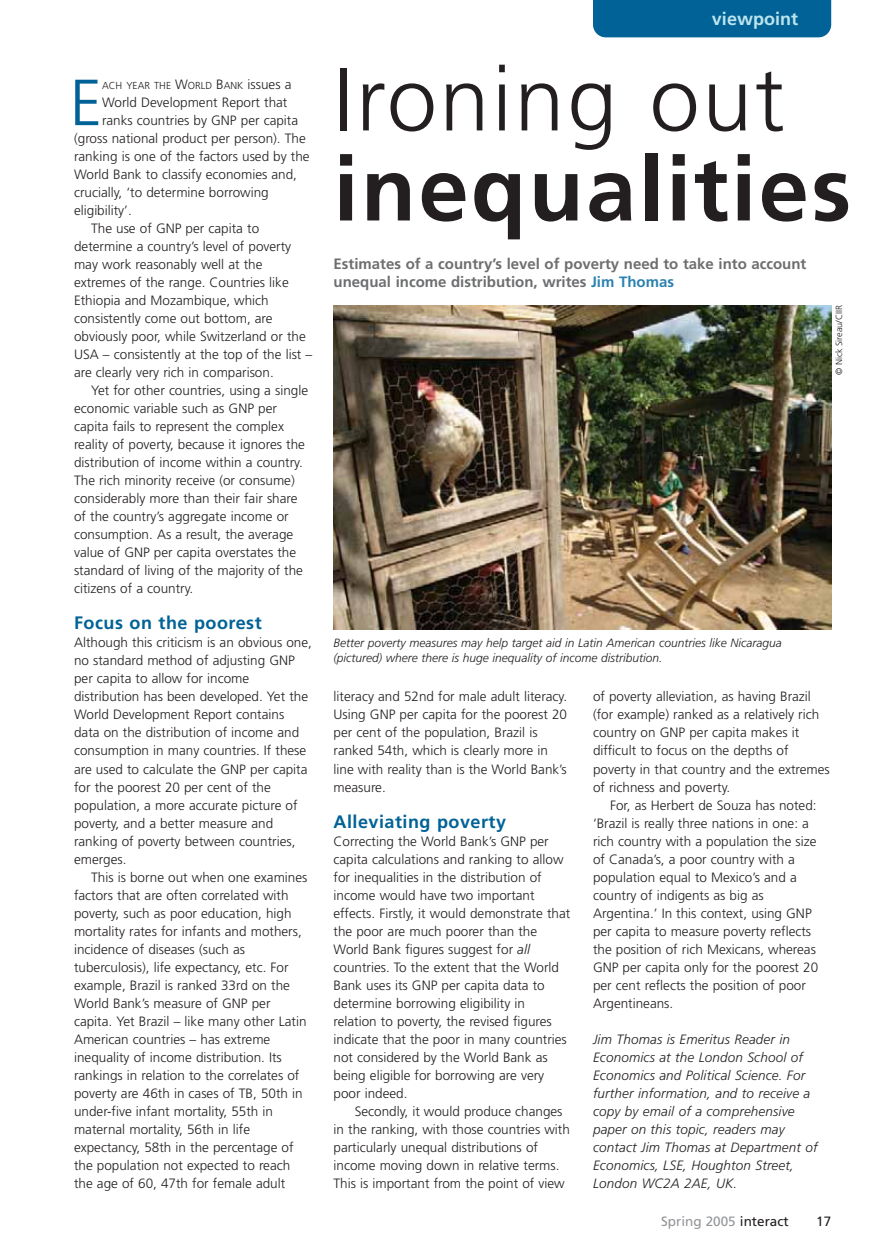
<style>
.page{position:relative;width:889px;height:1259px;background:#fff}
.page>*{position:absolute;margin:0;border:0;box-sizing:border-box;transform-origin:0 0}
.t1{font:700 90px "Frutiger";letter-spacing:.03em;color:#231f20}
.t2{font:300 90px "Frutiger";letter-spacing:.03em;color:#231f20}
.t3{font:300 65.1px "Frutiger";color:#006296}
.t4{font:700 18px "Frutiger";letter-spacing:.03em;color:#006296}
.t5{font:700 18px "Frutiger";color:#bbe4ee}
.t6{font:700 15px/18px "Frutiger";color:#6d6e70}
.t7{font:300 13.5px/18px "Frutiger";color:#231f20}
.t8{font:italic 300 13.5px/18px "Frutiger";letter-spacing:.01em;color:#231f20}
.t9{font:13.5px "Frutiger";color:#939598}
.t10{font:13.5px "Frutiger";color:#231f20}
.t11{font:italic 300 12px/14.4px "Frutiger";color:#231f20}
.t12{font:300 10.2px "Frutiger";color:#231f20}
.t13{font:300 9px "Frutiger";color:#231f20}
.s1{font-size:13.5px}
.s2{color:#2b82b0}
.s3{font-style:italic}
.s4{color:#231f20}
</style>
<div class="page">
<img style="left:333px;top:0;width:499px;height:630px">
<h2 class="t3" style="left:70px;top:76px;width:34px">E</h2>
<p class="t12" style="left:102px;top:81px;width:191px">ACH YEAR THE <span class="s1">W</span>ORLD <span class="s1">B</span>ANK <span class="s1">issues a</span></p>
<p class="t7" style="left:102px;top:94px;width:187px">World Development Report that</p>
<p class="t7" style="left:102px;top:112px;width:198px">ranks countries by GNP per capita</p>
<p class="t7" style="left:74px;top:130px;width:233px">(gross national product per person). The</p>
<p class="t7" style="left:74px;top:148px;width:237px">ranking is one of the factors used by the</p>
<p class="t7" style="left:74px;top:166px;width:224px">World Bank to classify economies and,</p>
<p class="t7" style="left:74px;top:184px;width:196px">crucially, ‘to determine borrowing</p>
<p class="t7" style="left:74px;top:202px;width:59px">eligibility’.</p>
<p class="t7" style="left:91px;top:220px;width:170px">The use of GNP per capita to</p>
<p class="t7" style="left:74px;top:238px;width:219px">determine a country’s level of poverty</p>
<p class="t7" style="left:74px;top:256px;width:190px">may work reasonably well at the</p>
<p class="t7" style="left:74px;top:274px;width:216px">extremes of the range. Countries like</p>
<p class="t7" style="left:74px;top:292px;width:196px">Ethiopia and Mozambique, which</p>
<p class="t7" style="left:74px;top:310px;width:200px">consistently come out bottom, are</p>
<p class="t7" style="left:74px;top:328px;width:233px">obviously poor, while Switzerland or the</p>
<p class="t7" style="left:74px;top:346px;width:240px">USA – consistently at the top of the list –</p>
<p class="t7" style="left:74px;top:364px;width:201px">are clearly very rich in comparison.</p>
<p class="t7" style="left:91px;top:382px;width:219px">Yet for other countries, using a single</p>
<p class="t7" style="left:74px;top:400px;width:204px">economic variable such as GNP per</p>
<p class="t7" style="left:74px;top:418px;width:211px">capita fails to represent the complex</p>
<p class="t7" style="left:74px;top:436px;width:232px">reality of poverty, because it ignores the</p>
<p class="t7" style="left:74px;top:454px;width:230px">distribution of income within a country.</p>
<p class="t7" style="left:74px;top:472px;width:222px">The rich minority receive (or consume)</p>
<p class="t7" style="left:74px;top:490px;width:225px">considerably more than their fair share</p>
<p class="t7" style="left:74px;top:508px;width:216px">of the country’s aggregate income or</p>
<p class="t7" style="left:74px;top:526px;width:221px">consumption. As a result, the average</p>
<p class="t7" style="left:74px;top:544px;width:223px">value of GNP per capita overstates the</p>
<p class="t7" style="left:74px;top:562px;width:230px">standard of living of the majority of the</p>
<p class="t7" style="left:74px;top:580px;width:121px">citizens of a country.</p>
<h3 class="t4" style="left:74px;top:616px;width:189px">Focus on the poorest</h3>
<p class="t7" style="left:74px;top:634px;width:239px">Although this criticism is an obvious one, no standard method of adjusting GNP per capita to allow for income distribution has been developed. Yet the World Development Report contains data on the distribution of income and consumption in many countries. If these are used to calculate the GNP per capita for the poorest 20 per cent of the population, a more accurate picture of poverty, and a better measure and ranking of poverty between countries, emerges.</p>
<p class="t7" style="left:74px;top:868px;width:235px;text-indent:17px">This is borne out when one examines factors that are often correlated with poverty, such as poor education, high mortality rates for infants and mothers, incidence of diseases (such as tuberculosis), life expectancy, etc. For example, Brazil is ranked 33rd on the World Bank’s measure of GNP per capita. Yet Brazil – like many other Latin American countries – has extreme inequality of income distribution. Its rankings in relation to the correlates of poverty are 46th in cases of TB, 50th in under-five infant mortality, 55th in maternal mortality, 56th in life expectancy, 58th in the percentage of the population not expected to reach the age of 60, 47th for female adult</p>
<h3 class="t5" style="left:712px;top:12px;width:88px">viewpoint</h3>
<h1 class="t2" style="left:333px;top:63px;width:452px">Ironing out</h1>
<h1 class="t1" style="left:333px;top:153px;width:519px">inequalities</h1>
<p class="t6" style="left:333px;top:256px;width:474px">Estimates of a country’s level of poverty need to take into account unequal income distribution, writes <span class="s2">Jim Thomas</span></p>
<p class="t13" style="left:835px;top:375px;width:72px;rotate:-90deg">© Nick Sireau/CIIR</p>
<p class="t11" style="left:333px;top:637px;width:450px">Better poverty measures may help target aid in Latin American countries like Nicaragua (pictured) where there is huge inequality of income distribution.</p>
<p class="t7" style="left:333px;top:688px;width:235px">literacy and 52nd for male adult literacy.<br>Using GNP per capita for the poorest 20 per cent of the population, Brazil is ranked 54th, which is clearly more in line with reality than is the World Bank’s measure.</p>
<h3 class="t4" style="left:333px;top:814px;width:174px">Alleviating poverty</h3>
<p class="t7" style="left:333px;top:832px;width:238px">Correcting the World Bank’s GNP per capita calculations and ranking to allow for inequalities in the distribution of income would have two important effects. Firstly, it would demonstrate that the poor are much poorer than the World Bank figures suggest for <span class="s3">all </span>countries. To the extent that the World Bank uses its GNP per capita data to determine borrowing eligibility in relation to poverty, the revised figures indicate that the poor in many countries not considered by the World Bank as being eligible for borrowing are very poor indeed.</p>
<p class="t7" style="left:333px;top:1102px;width:238px;text-indent:21px">Secondly, it would produce changes in the ranking, with those countries with particularly unequal distributions of income moving down in relative terms.<br>This is important from the point of view</p>
<p class="t7" style="left:593px;top:688px;width:238px">of poverty alleviation, as having Brazil (for example) ranked as a relatively rich country on GNP per capita makes it difficult to focus on the depths of poverty in that country and the extremes of richness and poverty.</p>
<p class="t7" style="left:593px;top:796px;width:227px;text-indent:17px">For, as Herbert de Souza has noted: ‘Brazil is really three nations in one: a rich country with a population the size of Canada’s, a poor country with a population equal to Mexico’s and a country of indigents as big as Argentina.’ In this context, using GNP per capita to measure poverty reflects the position of rich Mexicans, whereas GNP per capita only for the poorest 20 per cent reflects the position of poor Argentineans.</p>
<p class="t8" style="left:593px;top:1030px;width:226px">Jim Thomas is Emeritus Reader in<br>Economics at the London School of<br>Economics and Political Science. For further information, and to receive a copy by email of a comprehensive paper on this topic, readers may contact Jim Thomas at Department of<br>Economics, LSE, Houghton Street,<br>London WC2A 2AE, UK.</p>
<p class="t9" style="left:661px;top:1215px;width:129px">Spring 2005 <span class="s4">interact</span></p>
<p class="t10" style="left:816px;top:1215px;width:17px">17</p>
</div>
